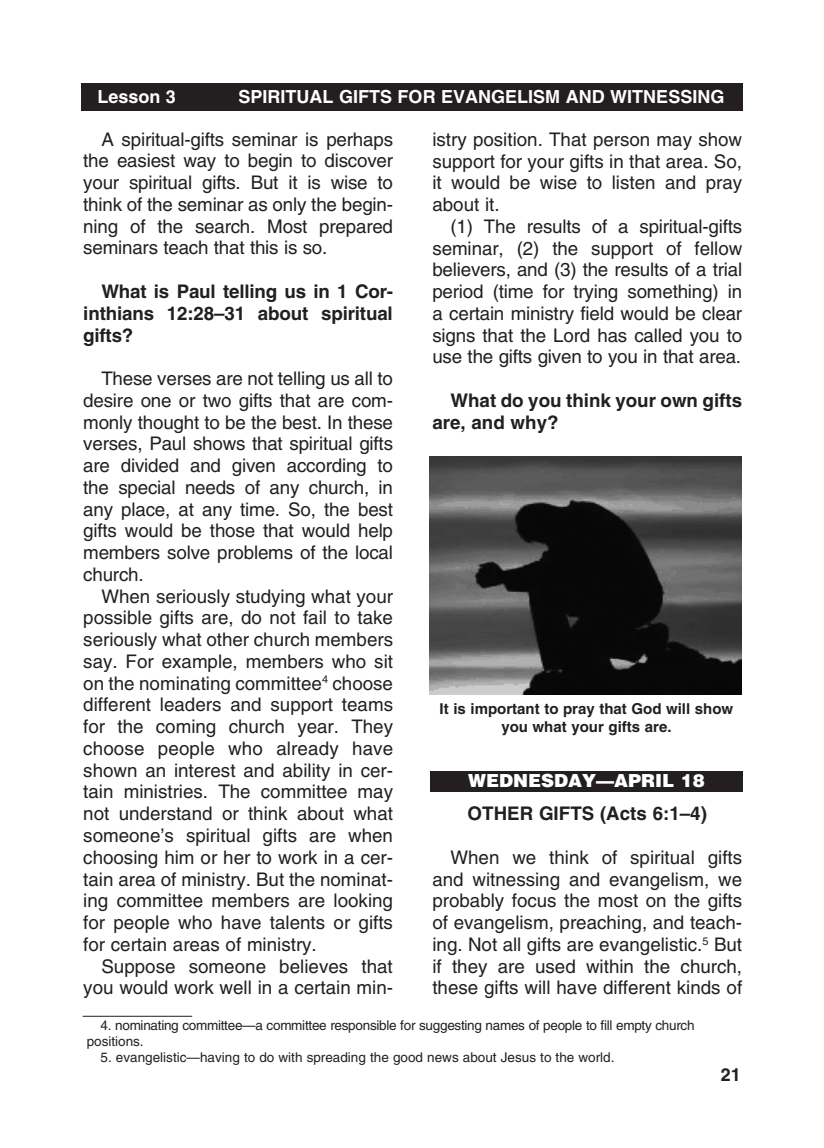
<style>
.page{position:relative;width:824px;height:1148px;background:#fff}
.page>*{position:absolute;margin:0;border:0;box-sizing:border-box;transform-origin:0 0}
._1-Body{font:18.75px/21.8px "Helvetica";color:#231f20;text-align:justify}
._2-Body_bold{font:700 18.75px/21.8px "Helvetica";letter-spacing:-.01em;color:#231f20;text-align:justify}
._5-subheads{font:700 18.75px "Helvetica";color:#231f20}
.t1{font:700 18px "Helvetica";color:#fff}
.t2{font:900 18px "Helvetica";color:#fff}
.t3{font:700 18px "Helvetica";color:#231f20}
._8-captions{font:700 15px/18px "Helvetica";color:#231f20;text-align:center}
._6-Footnotes_rule{font:13.5px "Helvetica";letter-spacing:-.02em;color:#231f20}
._7-footnotes{font:13.5px "Helvetica";color:#231f20}
</style>
<div class="page">
<div style="left:81px;top:83px;width:662px;height:27px;background:#231f20"></div>
<img style="left:430px;top:457px;width:311px;height:237px">
<div style="left:430px;top:771px;width:312px;height:20px;background:#231f20"></div>
<hr style="left:82px;top:1015px;width:110px;height:1px;background:#231f20">
<p class="t1" style="left:97px;top:86px;width:80px">Lesson 3</p>
<p class="t1" style="left:238px;top:86px;width:24px">Spiritual</p>
<p class="t1" style="left:339px;top:86px;width:25px">Gifts</p>
<p class="t1" style="left:397px;top:86px;width:13px">for</p>
<p class="t1" style="left:441px;top:86px;width:25px">Evangelism</p>
<p class="t1" style="left:565px;top:86px;width:14px">and</p>
<p class="t1" style="left:610px;top:86px;width:29px">Witnessing</p>
<p class="_1-Body" style="left:83px;top:128px;width:311px;text-indent:18px">A spiritual-gifts seminar is perhaps the easiest way to begin to discover your spiritual gifts. But it is wise to think of the seminar as only the begin&shy;ning of the search. Most prepared seminars teach that this is so.</p>
<p class="_2-Body_bold" style="left:83px;top:280px;width:311px;text-indent:18px">What is Paul telling us in 1 Cor&shy;inthians 12:28–31 about spiritual gifts?</p>
<p class="_1-Body" style="left:83px;top:367px;width:311px;text-indent:18px">These verses are not telling us all to desire one or two gifts that are com&shy;monly thought to be the best. In these verses, Paul shows that spiritual gifts are divided and given according to the special needs of any church, in any place, at any time. So, the best gifts would be those that would help members solve problems of the local church.</p>
<p class="_1-Body" style="left:83px;top:585px;width:311px;text-indent:18px">When seriously studying what your possible gifts are, do not fail to take seriously what other church members say. For example, members who sit on the nominating committee<sup>4</sup> choose different leaders and support teams for the coming church year. They choose people who already have shown an interest and ability in cer&shy;tain ministries. The committee may not understand or think about what someone’s spiritual gifts are when choosing him or her to work in a cer&shy;tain area of ministry. But the nominat&shy;ing committee members are looking for people who have talents or gifts for certain areas of ministry.</p>
<p class="_1-Body" style="left:83px;top:955px;width:311px;text-align:right">Suppose someone believes that you would work well in a certain min-</p>
<p class="_1-Body" style="left:432px;top:128px;width:311px">istry position. That person may show support for your gifts in that area. So, it would be wise to listen and pray about it.</p>
<p class="_1-Body" style="left:432px;top:215px;width:311px;text-indent:18px">(1) The results of a spiritual-gifts seminar, (2) the support of fellow believers, and (3) the results of a trial period (time for trying something) in a certain ministry field would be clear signs that the Lord has called you to use the gifts given to you in that area.</p>
<p class="_2-Body_bold" style="left:432px;top:389px;width:311px;text-indent:18px">What do you think your own gifts are, and why?</p>
<p class="_8-captions" style="left:439px;top:699px;width:295px">It is important to pray that God will show you what your gifts are.</p>
<p class="t2" style="left:468px;top:769px;width:238px">WEDNESDAY—APRIL 18</p>
<p class="_5-subheads" style="left:467px;top:802px;width:241px">OTHER GIFTS (Acts 6:1–4)</p>
<p class="_1-Body" style="left:432px;top:846px;width:311px;text-indent:18px">When we think of spiritual gifts and witnessing and evangelism, we probably focus the most on the gifts of evangelism, preaching, and teach&shy;ing. Not all gifts are evangelistic. <sup>5</sup> But if they are used within the church, these gifts will have different kinds of</p>
<p class="_6-Footnotes_rule" style="left:101px;top:1017px;width:595px">4. nominating committee—a committee responsible for suggesting names of people to fill empty church</p>
<p class="_7-footnotes" style="left:87px;top:1033px;width:56px">positions.</p>
<p class="_7-footnotes" style="left:101px;top:1049px;width:513px">5. evangelistic—having to do with spreading the good news about Jesus to the world.</p>
<p class="t3" style="left:720px;top:1063px;width:22px">21</p>
</div>
